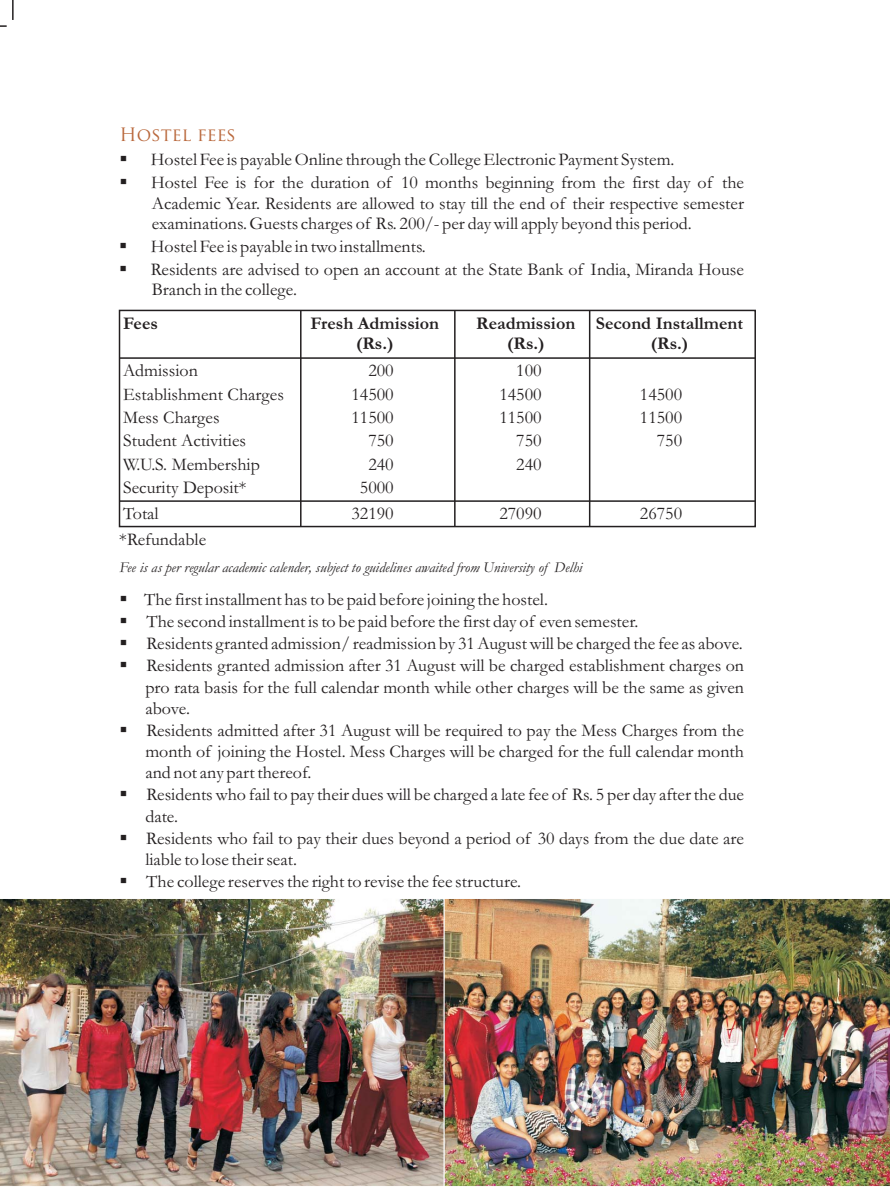
<style>
.page{position:relative;width:890px;height:1187px;background:#fff}
.page>*{position:absolute;margin:0;border:0;box-sizing:border-box;transform-origin:0 0}
.t1{font:18px/21.6px "Garamond";color:#231f20}
.t2{font:700 18px "Garamond";color:#231f20}
.t3{font:18px "Trajan Pro";color:#b9683c}
.t4{font:italic 15px "Garamond";color:#231f20}
</style>
<div class="page">
<hr style="left:12px;top:0;width:2px;height:20px;background:#231f20">
<svg style="left:0;top:25px;width:7px;height:2px"></svg>
<div style="left:119px;top:310px;width:637px;height:217px;border:2px solid #231f20"></div>
<hr style="left:119px;top:357px;width:636px;height:2px;background:#231f20">
<hr style="left:300px;top:310px;width:1px;height:216px;background:#231f20">
<hr style="left:589px;top:310px;width:1px;height:216px;background:#231f20">
<hr style="left:454px;top:310px;width:1px;height:216px;background:#231f20">
<img style="left:0;top:899px;width:444px;height:287px">
<img style="left:444px;top:899px;width:446px;height:287px">
<hr style="left:119px;top:500px;width:636px;height:2px;background:#231f20">
<p class="t3" style="left:119px;top:124px;width:118px">Hostel fees</p>
<p class="t1" style="left:151px;top:175px;width:594px;line-height:20.2px;text-align:justify">Hostel Fee is for the duration of 10 months beginning from the first day of the Academic Year. Residents are allowed to stay till the end of their respective semester examinations. Guests charges of Rs. 200/- per day will apply beyond this period.</p>
<p class="t1" style="left:151px;top:237px;width:594px;line-height:23px">Hostel Fee is payable in two installments.<br>Residents are advised to open an account at the State Bank of India, Miranda House</p>
<p class="t1" style="left:152px;top:281px;width:147px">Branch in the college.</p>
<p class="t1" style="left:151px;top:151px;width:525px">Hostel Fee is payable Online through the College Electronic Payment System.</p>
<p class="t2" style="left:123px;top:317px;width:36px">Fees</p>
<p class="t2" style="left:310px;top:317px;width:130px">Fresh Admission</p>
<p class="t2" style="left:476px;top:317px;width:268px">Readmission Second Installment</p>
<p class="t2" style="left:356px;top:337px;width:39px">(Rs.)</p>
<p class="t2" style="left:507px;top:337px;width:39px">(Rs.)</p>
<p class="t2" style="left:651px;top:337px;width:39px">(Rs.)</p>
<p class="t1" style="left:123px;top:362px;width:76px">Admission</p>
<p class="t1" style="left:368px;top:362px;width:27px">200</p>
<p class="t1" style="left:516px;top:362px;width:27px">100</p>
<p class="t1" style="left:123px;top:385px;width:162px">Establishment Charges</p>
<p class="t1" style="left:351px;top:385px;width:44px">14500</p>
<p class="t1" style="left:499px;top:385px;width:44px">14500</p>
<p class="t1" style="left:640px;top:385px;width:44px">14500</p>
<p class="t1" style="left:123px;top:408px;width:98px">Mess Charges</p>
<p class="t1" style="left:351px;top:408px;width:44px">11500</p>
<p class="t1" style="left:499px;top:408px;width:44px">11500</p>
<p class="t1" style="left:640px;top:408px;width:44px">11500</p>
<p class="t1" style="left:123px;top:432px;width:124px">Student Activities</p>
<p class="t1" style="left:368px;top:432px;width:27px">750</p>
<p class="t1" style="left:516px;top:432px;width:27px">750</p>
<p class="t1" style="left:657px;top:432px;width:27px">750</p>
<p class="t1" style="left:123px;top:455px;width:138px">W.U.S. Membership</p>
<p class="t1" style="left:368px;top:455px;width:27px">240</p>
<p class="t1" style="left:516px;top:455px;width:27px">240</p>
<p class="t1" style="left:123px;top:478px;width:125px">Security Deposit*</p>
<p class="t1" style="left:360px;top:478px;width:35px">5000</p>
<p class="t1" style="left:123px;top:505px;width:37px">Total</p>
<p class="t1" style="left:351px;top:505px;width:44px">32190</p>
<p class="t1" style="left:499px;top:505px;width:44px">27090</p>
<p class="t1" style="left:640px;top:505px;width:44px">26750</p>
<p class="t1" style="left:119px;top:530px;width:88px">*Refundable</p>
<p class="t4" style="left:119px;top:562px;width:464px">Fee is as per regular academic calender, subject to guidelines awaited from University of Delhi</p>
<p class="t1" style="left:144px;top:591px;width:405px">The first installment has to be paid before joining the hostel.</p>
<p class="t1" style="left:145px;top:613px;width:600px">The second installment is to be paid before the first day of even semester.<br>Residents granted admission/ readmission by 31 August will be charged the fee as above.<br>Residents granted admission after 31 August will be charged establishment charges on pro rata basis for the full calendar month while other charges will be the same as given above.<br>Residents admitted after 31 August will be required to pay the Mess Charges from the month of joining the Hostel. Mess Charges will be charged for the full calendar month and not any part thereof.<br>Residents who fail to pay their dues will be charged a late fee of Rs. 5 per day after the due date.<br>Residents who fail to pay their dues beyond a period of 30 days from the due date are liable to lose their seat.<br>The college reserves the right to revise the fee structure.</p>
</div>
